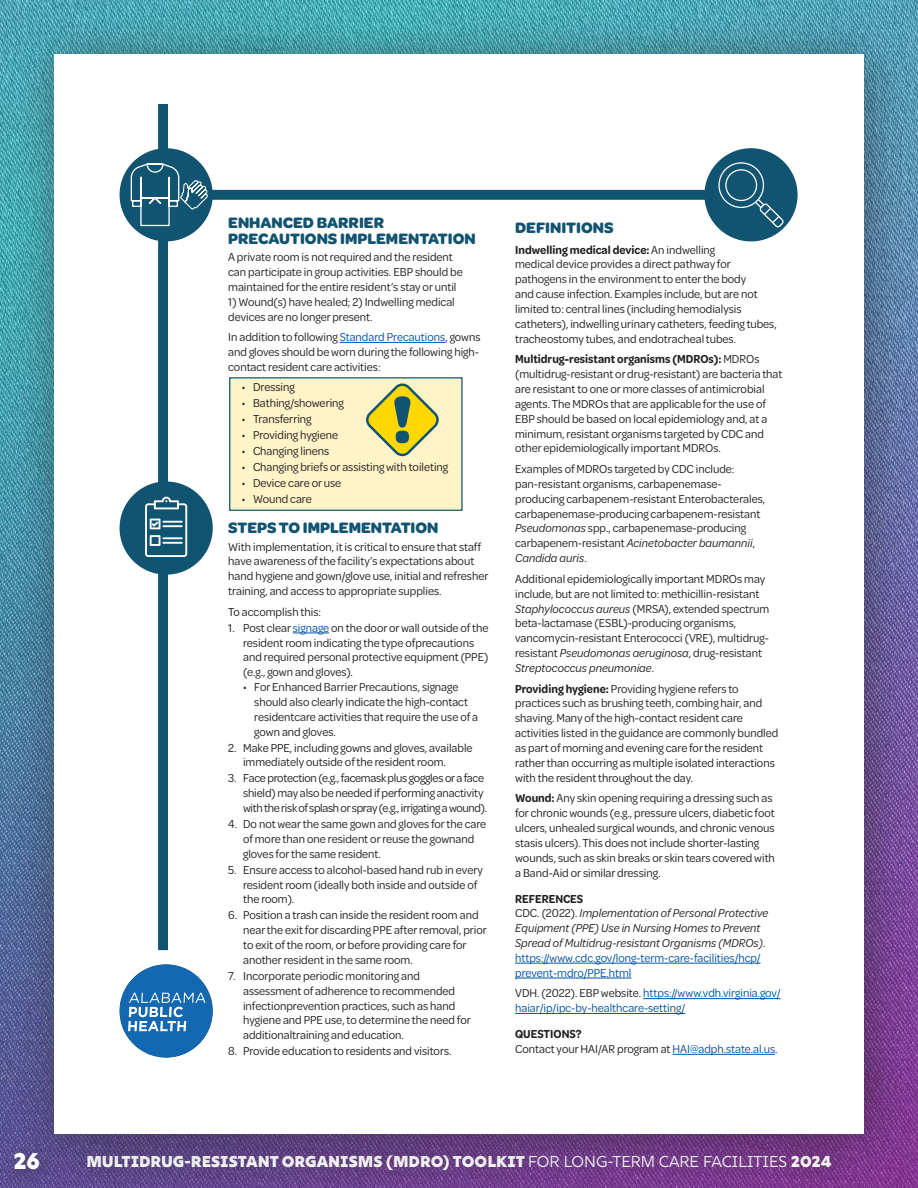
<style>
.page{position:relative;width:918px;height:1188px;background:#fff}
.page>*{position:absolute;margin:0;border:0;box-sizing:border-box;transform-origin:0 0}
.t1{font:700 70.2px "Omnes";color:#115471}
.t2{font:900 22.65px "Rig Sans";color:#fff}
.t3{font:700 16.05px/16px "Omnes";color:#115471}
.t4{font:900 15.75px "Rig Sans";color:#fff}
.t5{font:12.3px/14.9px "Omnes Semi Cond";color:#231f20}
.t6{font:italic 12.3px/14.9px "Omnes Semi Cond";color:#231f20}
.t7{font:12.3px/14.9px "Omnes Semi Cond";letter-spacing:-.02em;color:#231f20}
.t8{font:12.3px/14.9px "Omnes Semi Cond";color:#0154a6}
.s1{color:#0154a6}
.s2{font-weight:600}
.s3{font-style:italic}
.s4{font-weight:600;font-style:normal}
.s5{font-style:normal}
.s6{font-style:normal;color:#0154a6}
.s7{color:#231f20}
.s8{font-weight:400}
</style>
<div class="page">
<img style="left:0;top:0;width:918px;height:1188px">
<div style="left:70px;top:1137px;width:786px;height:51px;background:#231f20;opacity:.5"></div>
<div style="left:13px;top:13px;width:901px;height:1171px;background:#231f20;opacity:.5"></div>
<div style="left:54px;top:54px;width:810px;height:1080px;background:#fff"></div>
<div style="left:4px;top:1142px;width:51px;height:44px;background:#231f20;opacity:.5"></div>
<div style="left:158px;top:104px;width:10px;height:846px;background:#115471"></div>
<div style="left:178px;top:190px;width:581px;height:10px;background:#115471"></div>
<div style="left:120px;top:148px;width:93px;height:93px;background:#115471;border-radius:50%"></div>
<div style="left:704px;top:148px;width:94px;height:93px;background:#115471;border-radius:50%"></div>
<div style="left:120px;top:481px;width:93px;height:94px;background:#115471;border-radius:50%"></div>
<div style="left:120px;top:964px;width:93px;height:94px;background:#1468b2;border-radius:50%"></div>
<svg style="left:128px;top:993px;width:78px;height:38px"></svg>
<div style="left:230px;top:378px;width:232px;height:132px;background:#fef4c8"></div>
<div style="left:229px;top:377px;width:234px;height:134px;border:1px solid #115471"></div>
<svg style="left:366px;top:383px;width:73px;height:74px"></svg>
<hr style="left:340px;top:342px;width:105px;height:1px;background:#0154a6">
<hr style="left:293px;top:632px;width:36px;height:1px;background:#0154a6">
<hr style="left:515px;top:963px;width:246px;height:1px;background:#0154a6">
<hr style="left:515px;top:978px;width:116px;height:1px;background:#0154a6">
<hr style="left:643px;top:998px;width:137px;height:1px;background:#0154a6">
<hr style="left:515px;top:1013px;width:170px;height:1px;background:#0154a6">
<hr style="left:673px;top:1054px;width:102px;height:1px;background:#0154a6">
<svg style="left:130px;top:163px;width:79px;height:64px"></svg>
<svg style="left:145px;top:497px;width:42px;height:60px"></svg>
<hr style="left:163px;top:537px;width:20px;height:2px;background:#fff">
<hr style="left:163px;top:542px;width:20px;height:2px;background:#fff">
<svg style="left:716px;top:162px;width:68px;height:65px"></svg>
<p class="t3" style="left:228px;top:214px;width:249px">ENHANCED BARRIER<br>PRECAUTIONS IMPLEMENTATION</p>
<p class="t5" style="left:228px;top:249px;width:236px">A private room is not required and the resident can participate in group activities. EBP should be maintained for the entire resident’s stay or until</p>
<p class="t5" style="left:228px;top:294px;width:228px">1) Wound(s) have healed; 2) Indwelling medical devices are no longer present.</p>
<p class="t5" style="left:228px;top:329px;width:254px">In addition to following <span class="s1">Standard Precautions</span>, gowns and gloves should be worn during the following high&shy;contact resident care activities:</p>
<p class="t5" style="left:242px;top:379px;width:54px">• Dressing</p>
<p class="t5" style="left:242px;top:395px;width:104px">• Bathing/showering</p>
<p class="t5" style="left:242px;top:411px;width:71px">• Transferring</p>
<p class="t5" style="left:242px;top:427px;width:98px">• Providing hygiene</p>
<p class="t5" style="left:242px;top:443px;width:89px">• Changing linens</p>
<p class="t5" style="left:242px;top:459px;width:208px">• Changing briefs or assisting with toileting</p>
<p class="t5" style="left:242px;top:475px;width:101px">• Device care or use</p>
<p class="t5" style="left:242px;top:491px;width:71px">• Wound care</p>
<p class="t3" style="left:228px;top:519px;width:212px">STEPS TO IMPLEMENTATION</p>
<p class="t5" style="left:228px;top:538px;width:262px">With implementation, it is critical to ensure that staff have awareness of the facility’s expectations about hand hygiene and gown/glove use, initial and refresher training, and access to appropriate supplies.</p>
<p class="t5" style="left:228px;top:604px;width:94px">To accomplish this:</p>
<p class="t5" style="left:243px;top:620px;width:247px;text-indent:-15px">1. Post clear <span class="s1">signage</span> on the door or wall outside of the resident room indicating the type ofprecautions and required personal protective equipment (PPE) (e.g., gown and gloves).</p>
<p class="t5" style="left:254px;top:679px;width:225px;text-indent:-11px">• For Enhanced Barrier Precautions, signage should also clearly indicate the high-contact residentcare activities that require the use of a gown and gloves.</p>
<p class="t5" style="left:243px;top:740px;width:231px;text-indent:-15px">2. Make PPE, including gowns and gloves, available immediately outside of the resident room.</p>
<p class="t7" style="left:243px;top:770px;width:246px;text-indent:-15px">3. Face protection (e.g., facemask plus goggles or a face shield) may also be needed if performing anactivity with the risk of splash or spray (e.g., irrigating a wound).</p>
<p class="t5" style="left:243px;top:816px;width:245px;text-indent:-15px">4. Do not wear the same gown and gloves for the care of more than one resident or reuse the gownand gloves for the same resident.</p>
<p class="t5" style="left:243px;top:862px;width:241px;text-indent:-15px">5. Ensure access to alcohol-based hand rub in every resident room (ideally both inside and outside of the room).</p>
<p class="t5" style="left:243px;top:907px;width:245px;text-indent:-15px">6. Position a trash can inside the resident room and near the exit for discarding PPE after removal, prior to exit of the room, or before providing care for another resident in the same room.</p>
<p class="t5" style="left:243px;top:968px;width:229px;text-indent:-15px">7. Incorporate periodic monitoring and assessment of adherence to recommended infectionprevention practices, such as hand hygiene and PPE use, to determine the need for additionaltraining and education.</p>
<p class="t5" style="left:228px;top:1043px;width:225px">8. Provide education to residents and visitors.</p>
<p class="t1" style="left:392px;top:370px;width:22px">!</p>
<p class="t3" style="left:515px;top:219px;width:100px">DEFINITIONS</p>
<p class="t5" style="left:515px;top:242px;width:263px"><span class="s2">Indwelling medical device:</span> An indwelling<br>medical device provides a direct pathway for pathogens in the environment to enter the body<br>and cause infection. Examples include, but are not limited to: central lines (including hemodialysis catheters), indwelling urinary catheters, feeding tubes, tracheostomy tubes, and endotracheal tubes.</p>
<p class="t5" style="left:515px;top:351px;width:269px"><span class="s2">Multidrug-resistant organisms (MDROs):</span> MDROs (multidrug-resistant or drug-resistant) are bacteria that are resistant to one or more classes of antimicrobial agents. The MDROs that are applicable for the use of EBP should be based on local epidemiology and, at a minimum, resistant organisms targeted by CDC and other epidemiologically important MDROs.</p>
<p class="t5" style="left:515px;top:461px;width:252px">Examples of MDROs targeted by CDC include: pan-resistant organisms, carbapenemase&shy;producing carbapenem-resistant Enterobacterales, carbapenemase-producing carbapenem-resistant <span class="s3">Pseudomonas</span> spp., carbapenemase-producing carbapenem-resistant <span class="s3">Acinetobacter baumannii</span>, <span class="s3">Candida auris</span>.</p>
<p class="t5" style="left:515px;top:571px;width:256px">Additional epidemiologically important MDROs may include, but are not limited to: methicillin-resistant <span class="s3">Staphylococcus aureus</span> (MRSA), extended spectrum beta-lactamase (ESBL)-producing organisms, vancomycin-resistant Enterococci (VRE), multidrug&shy;resistant <span class="s3">Pseudomonas aeruginosa</span>, drug-resistant <span class="s3">Streptococcus pneumoniae</span>.</p>
<p class="t5" style="left:515px;top:680px;width:265px"><span class="s2">Providing hygiene:</span> Providing hygiene refers to practices such as brushing teeth, combing hair, and shaving. Many of the high-contact resident care activities listed in the guidance are commonly bundled as part of morning and evening care for the resident rather than occurring as multiple isolated interactions with the resident throughout the day.</p>
<p class="t5" style="left:515px;top:790px;width:261px"><span class="s2">Wound:</span> Any skin opening requiring a dressing such as for chronic wounds (e.g., pressure ulcers, diabetic foot ulcers, unhealed surgical wounds, and chronic venous stasis ulcers). This does not include shorter-lasting wounds, such as skin breaks or skin tears covered with a Band-Aid or similar dressing.</p>
<p class="t6" style="left:515px;top:890px;width:255px"><span class="s4">REFERENCES<br></span><span class="s5">CDC. (2022).</span> Implementation of Personal Protective Equipment (PPE) Use in Nursing Homes to Prevent Spread of Multidrug-resistant Organisms (MDROs)<span class="s5">. </span><span class="s6">https://www.cdc.gov/long-term-care-facilities/hcp/ prevent-mdro/PPE.html</span></p>
<p class="t8" style="left:515px;top:985px;width:267px"><span class="s7">VDH. (2022). EBP website.</span> https://www.vdh.virginia.gov/ haiar/ip/ipc-by-healthcare-setting/</p>
<p class="t5" style="left:515px;top:1026px;width:264px"><span class="s2">QUESTIONS?<br></span>Contact your HAI/AR program at <span class="s1">HAI@adph.state.al.us</span>.</p>
<h2 class="t2" style="left:14px;top:1147px;width:28px">26</h2>
<p class="t4" style="left:86px;top:1151px;width:747px">MULTIDRUG-RESISTANT ORGANISMS (MDRO) TOOLKIT <span class="s8">FOR LONG-TERM CARE FACILITIES</span> 2024</p>
</div>
